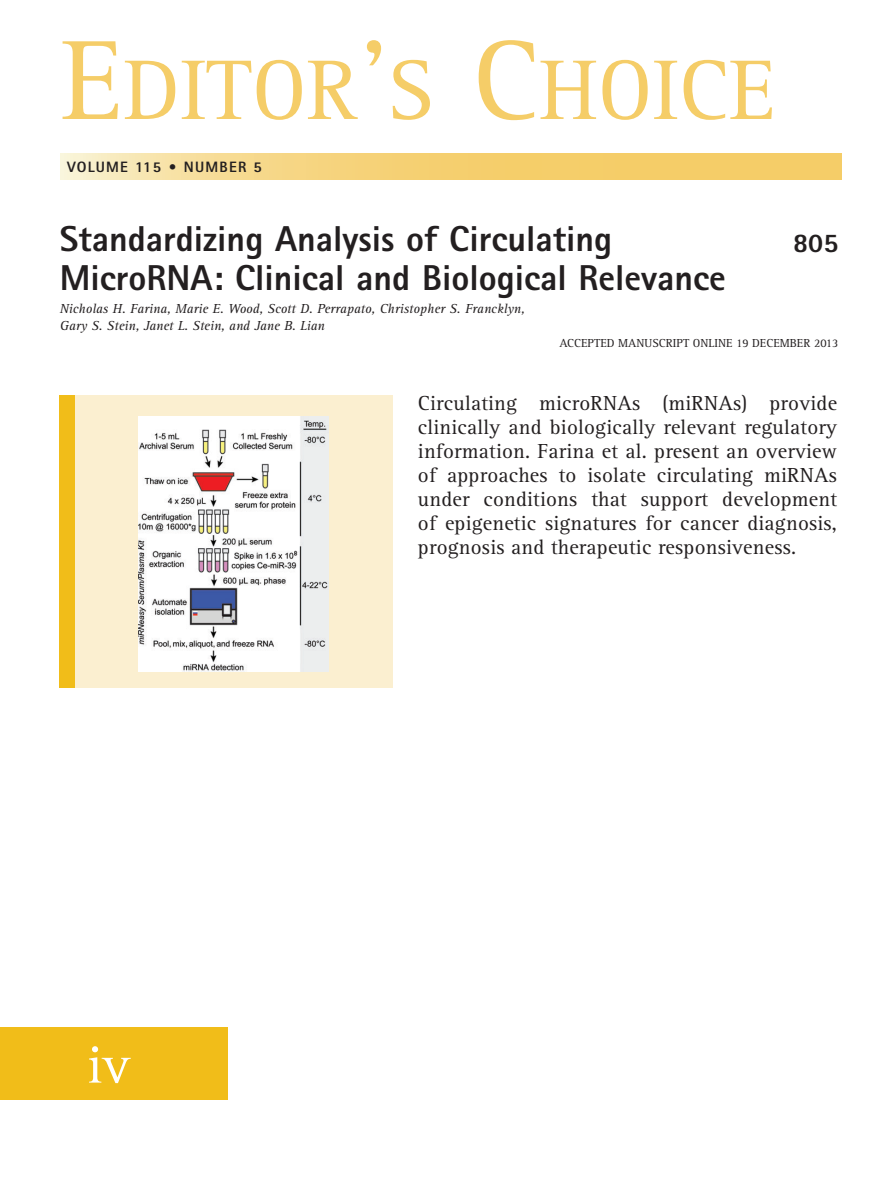
<style>
.page{position:relative;width:894px;height:1187px;background:#fff}
.page>*{position:absolute;margin:0;border:0;box-sizing:border-box;transform-origin:0 0}
.t1{font:87.45px "Rotis Serif";color:#f5cd68}
.t2{font:53.85px "Rotis Serif";color:#fff}
.t3{font:800 36px/39px "Rotis Sans Serif";color:#231f20}
.t4{font:800 27px "Rotis Sans Serif";color:#231f20}
.t5{font:21px/24px "Rotis Serif";letter-spacing:.01em;color:#231f20;text-align:justify}
.t6{font:800 15px "Rotis Sans Serif";letter-spacing:.08em;color:#231f20}
.t7{font:italic 13.5px/16.5px "Rotis Serif";color:#231f20}
.t8{font:12px "Rotis Serif";color:#231f20}
.s1{font-size:116.55px}
</style>
<div class="page">
<div style="left:0;top:1027px;width:228px;height:72px;background:#f1bd19"></div>
<svg style="left:61px;top:153px;width:780px;height:27px;background:#f5d47f"></svg>
<div style="left:74px;top:395px;width:318px;height:293px;background:#fbefd0"></div>
<div style="left:60px;top:395px;width:15px;height:293px;background:#f1bd19"></div>
<img style="left:139px;top:417px;width:189px;height:254px">
<h1 class="t1" style="left:61px;top:58px;width:716px"><span class="s1">E</span>DITOR<span class="s1">’</span>S <span class="s1">C</span>HOICE</h1>
<p class="t6" style="left:67px;top:162px;width:196px">VOLUME 115 • NUMBER 5</p>
<h3 class="t3" style="left:60px;top:223px;width:667px">Standardizing Analysis of Circulating<br>MicroRNA: Clinical and Biological Relevance</h3>
<p class="t7" style="left:60px;top:302px;width:466px">Nicholas H. Farina, Marie E. Wood, Scott D. Perrapato, Christopher S. Francklyn,<br>Gary S. Stein, Janet L. Stein, and Jane B. Lian</p>
<p class="t4" style="left:792px;top:233px;width:47px">805</p>
<p class="t8" style="left:559px;top:339px;width:280px">ACCEPTED MANUSCRIPT ONLINE 19 DECEMBER 2013</p>
<h2 class="t2" style="left:87px;top:1045px;width:44px">iv</h2>
<p class="t5" style="left:418px;top:392px;width:420px">Circulating microRNAs (miRNAs) provide clinically and biologically relevant regulatory information. Farina et al. present an overview of approaches to isolate circulating miRNAs under conditions that support development of epigenetic signatures for cancer diagnosis, prognosis and therapeutic responsiveness.</p>
</div>
